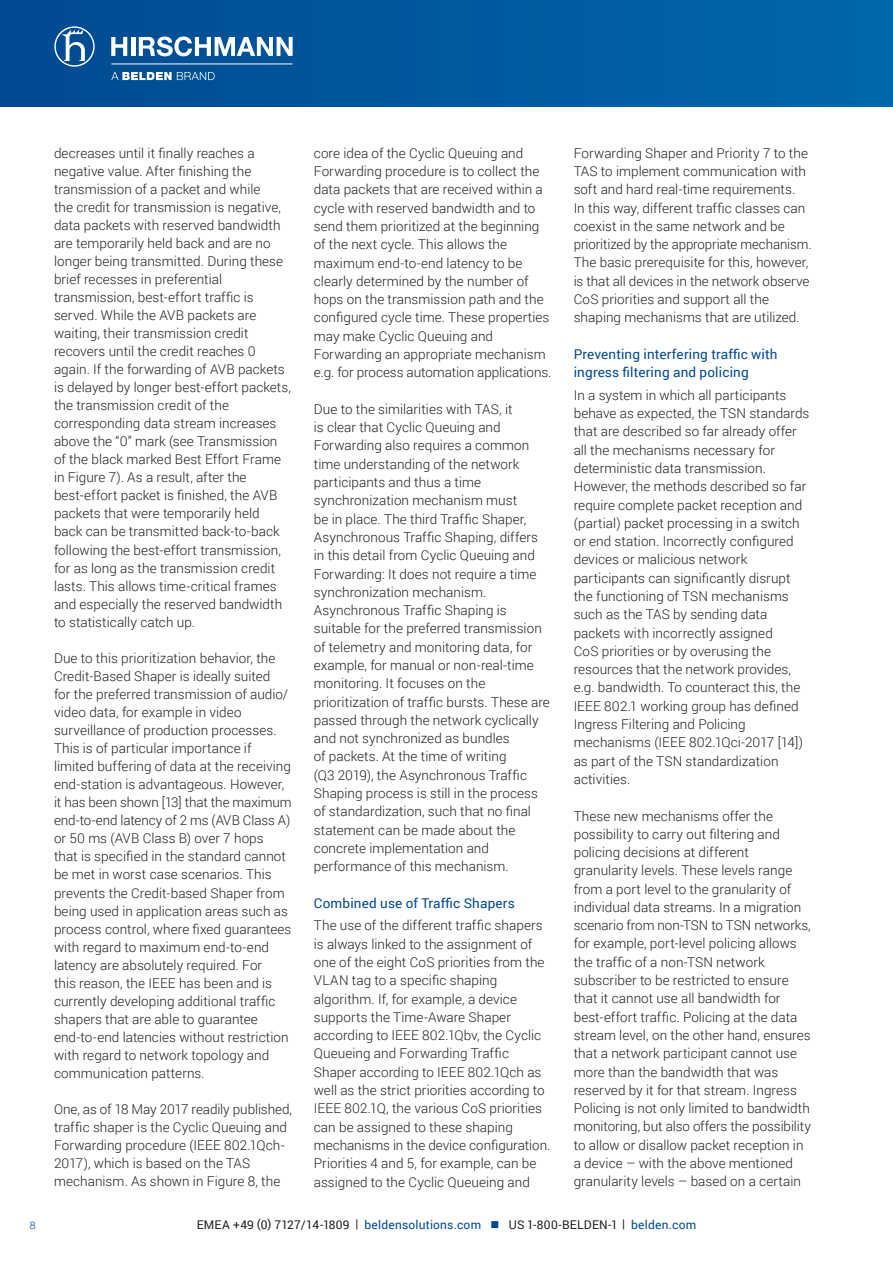
<style>
.page{position:relative;width:893px;height:1263px;background:#fff}
.page>*{position:absolute;margin:0;border:0;box-sizing:border-box;transform-origin:0 0}
.t1{font:300 13.5px/18.3px "Roboto";letter-spacing:.005em;color:#231f20}
.t2{font:13.5px/18.3px "Roboto";letter-spacing:.01em;color:#014990}
.t3{font:12px "Roboto";letter-spacing:.02em;color:#231f20}
.t4{font:300 10.5px "Helvetica Neue";color:#014990}
.s1{color:#014990}
</style>
<div class="page">
<div style="left:0;top:0;width:893px;height:106px;background:linear-gradient(to right,#024a90,#0068ac)"></div>
<svg style="left:111px;top:72px;width:104px;height:8px"></svg>
<svg style="left:111px;top:37px;width:16px;height:19px"></svg>
<hr style="left:131px;top:37px;width:4px;height:19px;background:#fff">
<svg style="left:54px;top:26px;width:41px;height:41px;background:#4078ae"></svg>
<svg style="left:139px;top:36px;width:154px;height:20px"></svg>
<hr style="left:111px;top:64px;width:181px;height:1px;background:#fff">
<p class="t1" style="left:54px;top:143px;width:239px">decreases until it finally reaches a negative value. After finishing the transmission of a packet and while<br>the credit for transmission is negative, data packets with reserved bandwidth are temporarily held back and are no longer being transmitted. During these brief recesses in preferential transmission, best-effort traffic is served. While the AVB packets are waiting, their transmission credit recovers until the credit reaches 0 again. If the forwarding of AVB packets is delayed by longer best-effort packets, the transmission credit of the corresponding data stream increases above the “0” mark (see Transmission of the black marked Best Effort Frame in Figure 7). As a result, after the best-effort packet is finished, the AVB packets that were temporarily held back can be transmitted back-to-back following the best-effort transmission, for as long as the transmission credit lasts. This allows time-critical frames and especially the reserved bandwidth to statistically catch up.</p>
<p class="t1" style="left:54px;top:648px;width:239px">Due to this prioritization behavior, the Credit-Based Shaper is ideally suited<br>for the preferred transmission of audio/ video data, for example in video surveillance of production processes.<br>This is of particular importance if limited buffering of data at the receiving end-station is advantageous. However, it has been shown [13] that the maximum end-to-end latency of 2 ms (AVB Class A) or 50 ms (AVB Class B) over 7 hops<br>that is specified in the standard cannot be met in worst case scenarios. This prevents the Credit-based Shaper from being used in application areas such as process control, where fixed guarantees with regard to maximum end-to-end latency are absolutely required. For<br>this reason, the IEEE has been and is currently developing additional traffic shapers that are able to guarantee end-to-end latencies without restriction with regard to network topology and communication patterns.</p>
<p class="t1" style="left:54px;top:1100px;width:240px">One, as of 18 May 2017 readily published, traffic shaper is the Cyclic Queuing and Forwarding procedure (IEEE 802.1Qch-2017), which is based on the TAS mechanism. As shown in Figure 8, the</p>
<p class="t1" style="left:314px;top:143px;width:239px">core idea of the Cyclic Queuing and Forwarding procedure is to collect the data packets that are received within a cycle with reserved bandwidth and to send them prioritized at the beginning of the next cycle. This allows the maximum end-to-end latency to be clearly determined by the number of hops on the transmission path and the configured cycle time. These properties may make Cyclic Queuing and Forwarding an appropriate mechanism e.g. for process automation applications.</p>
<p class="t1" style="left:314px;top:399px;width:238px">Due to the similarities with TAS, it<br>is clear that Cyclic Queuing and Forwarding also requires a common time understanding of the network participants and thus a time synchronization mechanism must<br>be in place. The third Traffic Shaper, Asynchronous Traffic Shaping, differs in this detail from Cyclic Queuing and Forwarding: It does not require a time synchronization mechanism.<br>Asynchronous Traffic Shaping is suitable for the preferred transmission of telemetry and monitoring data, for example, for manual or non-real-time monitoring. It focuses on the prioritization of traffic bursts. These are passed through the network cyclically and not synchronized as bundles<br>of packets. At the time of writing<br>(Q3 2019), the Asynchronous Traffic Shaping process is still in the process of standardization, such that no final statement can be made about the concrete implementation and performance of this mechanism.</p>
<p class="t2" style="left:314px;top:893px;width:202px">Combined use of Traffic Shapers</p>
<p class="t1" style="left:314px;top:916px;width:238px">The use of the different traffic shapers is always linked to the assignment of one of the eight CoS priorities from the VLAN tag to a specific shaping algorithm. If, for example, a device supports the Time-Aware Shaper according to IEEE 802.1Qbv, the Cyclic Queueing and Forwarding Traffic Shaper according to IEEE 802.1Qch as well as the strict priorities according to IEEE 802.1Q, the various CoS priorities can be assigned to these shaping mechanisms in the device configuration.<br>Priorities 4 and 5, for example, can be assigned to the Cyclic Queueing and</p>
<p class="t1" style="left:574px;top:143px;width:239px">Forwarding Shaper and Priority 7 to the TAS to implement communication with soft and hard real-time requirements.<br>In this way, different traffic classes can coexist in the same network and be prioritized by the appropriate mechanism.<br>The basic prerequisite for this, however, is that all devices in the network observe CoS priorities and support all the shaping mechanisms that are utilized.</p>
<p class="t2" style="left:574px;top:344px;width:205px">Preventing interfering traffic with ingress filtering and policing</p>
<p class="t1" style="left:574px;top:385px;width:237px">In a system in which all participants behave as expected, the TSN standards that are described so far already offer all the mechanisms necessary for deterministic data transmission.<br>However, the methods described so far require complete packet reception and (partial) packet processing in a switch or end station. Incorrectly configured devices or malicious network participants can significantly disrupt the functioning of TSN mechanisms such as the TAS by sending data packets with incorrectly assigned<br>CoS priorities or by overusing the resources that the network provides, e.g. bandwidth. To counteract this, the IEEE 802.1 working group has defined Ingress Filtering and Policing mechanisms (IEEE 802.1Qci-2017 [14]) as part of the TSN standardization activities.</p>
<p class="t1" style="left:574px;top:806px;width:239px">These new mechanisms offer the possibility to carry out filtering and policing decisions at different granularity levels. These levels range from a port level to the granularity of individual data streams. In a migration scenario from non-TSN to TSN networks, for example, port-level policing allows the traffic of a non-TSN network subscriber to be restricted to ensure that it cannot use all bandwidth for best-effort traffic. Policing at the data stream level, on the other hand, ensures that a network participant cannot use more than the bandwidth that was reserved by it for that stream. Ingress Policing is not only limited to bandwidth monitoring, but also offers the possibility to allow or disallow packet reception in a device – with the above mentioned granularity levels – based on a certain</p>
<p class="t4" style="left:30px;top:1219px;width:7px">8</p>
<p class="t3" style="left:197px;top:1216px;width:501px">EMEA +49 (0) 7127/14-1809 | <span class="s1">beldensolutions.com</span> <span class="s1">■</span> US 1-800-BELDEN-1 | <span class="s1">belden.com</span></p>
</div>
